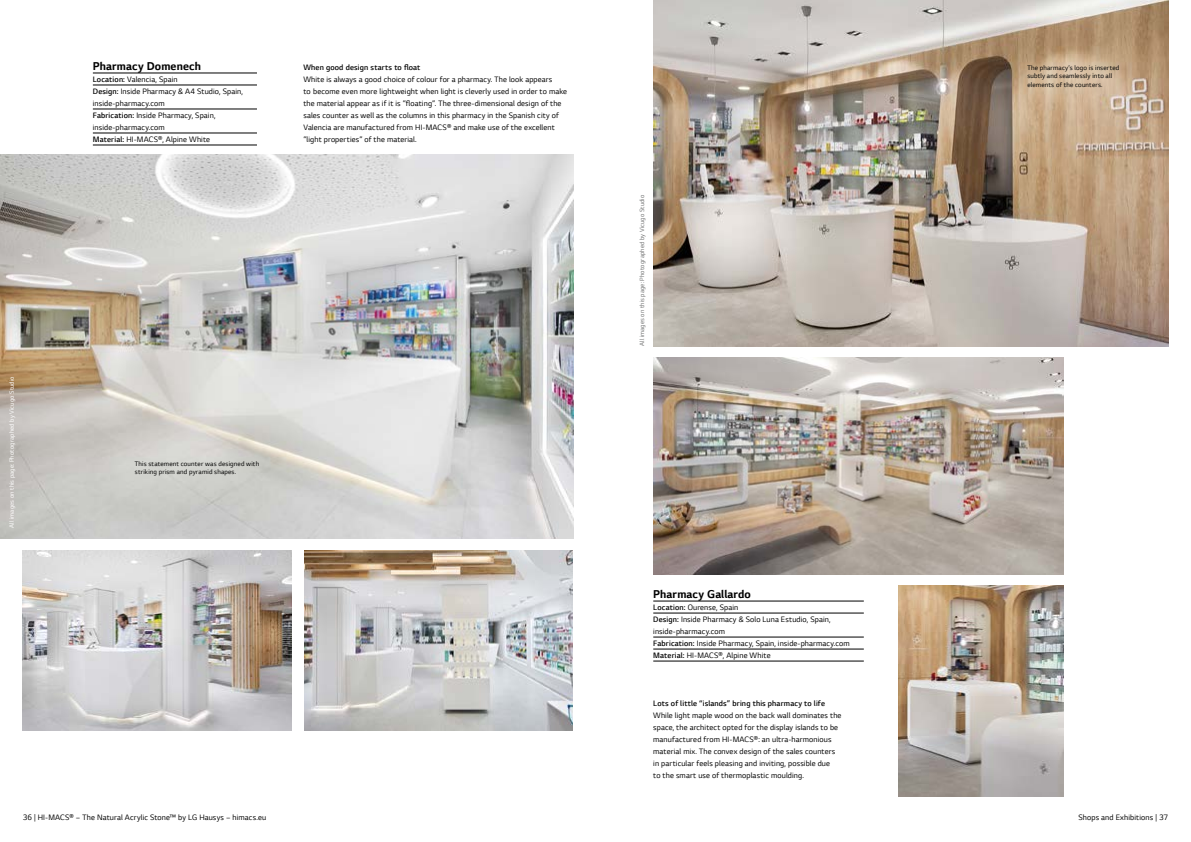
<style>
.page{position:relative;width:1191px;height:842px;background:#fff}
.page>*{position:absolute;margin:0;border:0;box-sizing:border-box;transform-origin:0 0}
.t1{font:700 12px "LG Smart";letter-spacing:.01em;color:#000}
.t2{font:8.2px/12px "LG Smart";letter-spacing:.015em;color:#000}
.t3{font:300 8.2px "LG Smart";letter-spacing:.02em;color:#000}
.t4{font:7px/8.4px "LG Smart";letter-spacing:.02em;color:#000}
.t5{font:6.5px "LG Smart";letter-spacing:.025em;color:#fff}
.t6{font:6.5px "LG Smart";letter-spacing:.025em;color:#6f7070}
.s1{font-weight:300}
</style>
<div class="page">
<img style="left:0;top:154px;width:573px;height:384px">
<img style="left:304px;top:550px;width:269px;height:180px">
<img style="left:653px;top:0;width:515px;height:346px">
<img style="left:899px;top:585px;width:164px;height:212px">
<img style="left:23px;top:550px;width:268px;height:180px">
<hr style="left:93px;top:73px;width:164px;height:1px;background:#000">
<hr style="left:93px;top:85px;width:164px;height:1px;background:#000">
<hr style="left:93px;top:109px;width:164px;height:1px;background:#000">
<hr style="left:93px;top:133px;width:164px;height:1px;background:#000">
<hr style="left:93px;top:145px;width:164px;height:1px;background:#000">
<hr style="left:653px;top:601px;width:211px;height:1px;background:#000">
<hr style="left:653px;top:613px;width:211px;height:1px;background:#000">
<hr style="left:653px;top:637px;width:211px;height:1px;background:#000">
<hr style="left:653px;top:649px;width:211px;height:1px;background:#000">
<hr style="left:653px;top:661px;width:211px;height:1px;background:#000">
<img style="left:653px;top:358px;width:410px;height:216px">
<div style="left:1004px;top:41px;width:135px;height:71px;background:#fff;opacity:.75"></div>
<p class="t5" style="left:7px;top:528px;width:153px;rotate:-90deg">All images on this page: Photographed by Vicugo Studio</p>
<h1 class="t1" style="left:93px;top:58px;width:110px">Pharmacy Domenech</h1>
<p class="t2" style="left:93px;top:73px;width:152px"><span class="s1">Location:</span> Valencia, Spain<br><span class="s1">Design:</span> Inside Pharmacy &amp; A4 Studio, Spain, inside-pharmacy.com<br><span class="s1">Fabrication:</span> Inside Pharmacy, Spain, inside-pharmacy.com<br><span class="s1">Material:</span> HI-MACS®, Alpine White</p>
<p class="t3" style="left:303px;top:62px;width:119px">When good design starts to float</p>
<p class="t2" style="left:303px;top:73px;width:265px">White is always a good choice of colour for a pharmacy. The look appears<br>to become even more lightweight when light is cleverly used in order to make the material appear as if it is “floating”. The three-dimensional design of the sales counter as well as the columns in this pharmacy in the Spanish city of Valencia are manufactured from HI-MACS® and make use of the excellent “light properties” of the material.</p>
<p class="t4" style="left:135px;top:459px;width:126px">This statement counter was designed with striking prism and pyramid shapes.</p>
<p class="t6" style="left:638px;top:346px;width:153px;rotate:-90deg">All images on this page: Photographed by Vicugo Studio</p>
<h1 class="t1" style="left:653px;top:586px;width:99px">Pharmacy Gallardo</h1>
<p class="t2" style="left:653px;top:601px;width:198px"><span class="s1">Location:</span> Ourense, Spain<br><span class="s1">Design:</span> Inside Pharmacy &amp; Solo Luna Estudio, Spain, inside-pharmacy.com<br><span class="s1">Fabrication:</span> Inside Pharmacy, Spain, inside-pharmacy.com <span class="s1">Material:</span> HI-MACS®, Alpine White</p>
<p class="t3" style="left:653px;top:698px;width:173px">Lots of little “islands” bring this pharmacy to life</p>
<p class="t2" style="left:653px;top:709px;width:190px">While light maple wood on the back wall dominates the space, the architect opted for the display islands to be manufactured from HI-MACS®: an ultra-harmonious material mix. The convex design of the sales counters in particular feels pleasing and inviting, possible due<br>to the smart use of thermoplastic moulding.</p>
<p class="t4" style="left:1027px;top:63px;width:93px">The pharmacy’s logo is inserted subtly and seamlessly into all elements of the counters.</p>
<p class="t2" style="left:23px;top:811px;width:245px">36 | HI-MACS® – The Natural Acrylic Stone™ by LG Hausys – himacs.eu</p>
<p class="t2" style="left:1078px;top:811px;width:91px">Shops and Exhibitions | 37</p>
</div>
